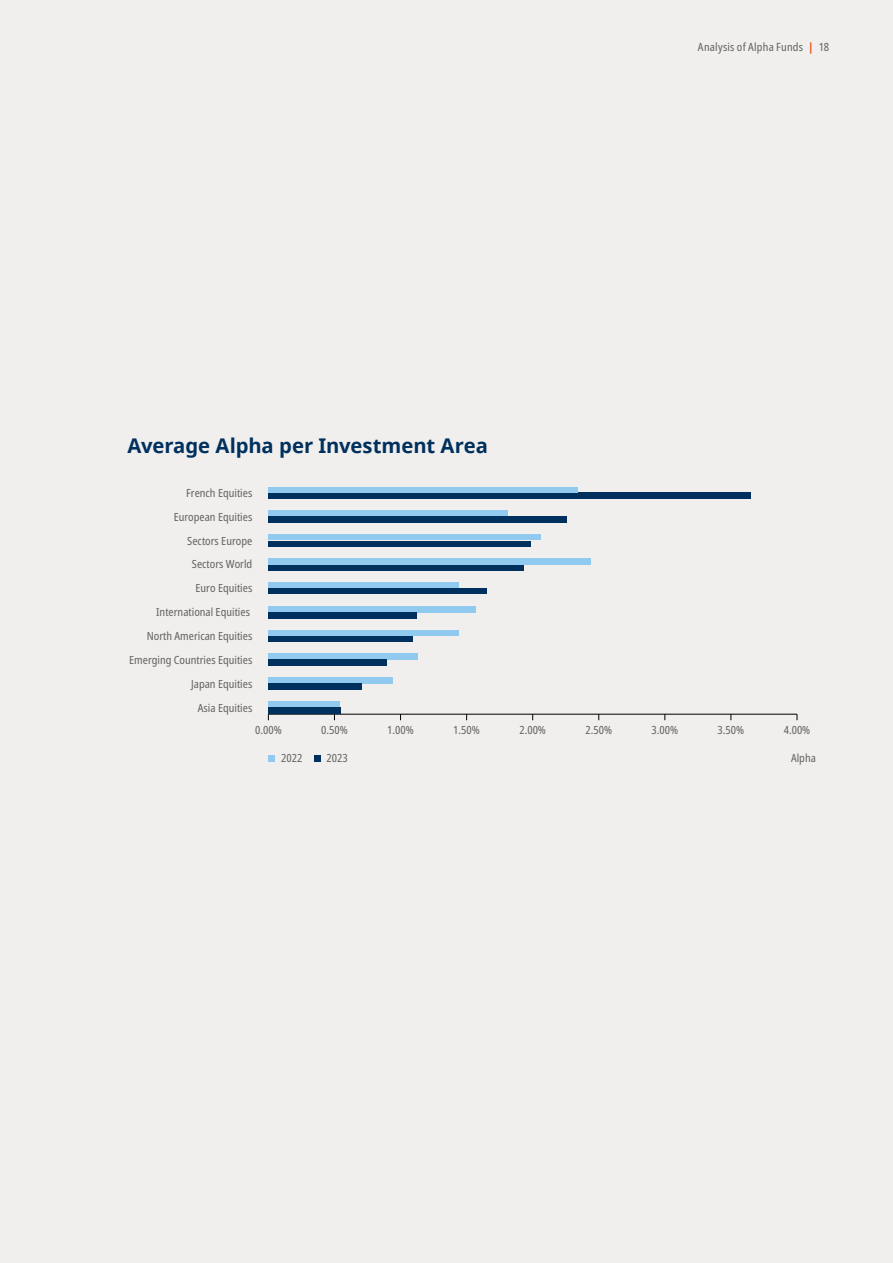
<style>
.page{position:relative;width:893px;height:1263px;background:#f1efed}
.page>*{position:absolute;margin:0;border:0;box-sizing:border-box;transform-origin:0 0}
.t1{font:700 20.25px "Noto Sans";letter-spacing:-.005em;color:#00305d}
.t2{font:condensed 11.25px "Noto Sans";color:#646363}
.t3{font:condensed 11.25px "Noto Sans";letter-spacing:.02em;color:#646363}
.s1{font-weight:700;font-stretch:normal;color:#e84610}
</style>
<div class="page">
<div style="left:268px;top:588px;width:218px;height:6px;background:#00305d"></div>
<div style="left:268px;top:582px;width:191px;height:6px;background:#91caef"></div>
<div style="left:268px;top:564px;width:255px;height:7px;background:#00305d"></div>
<div style="left:268px;top:558px;width:323px;height:7px;background:#91caef"></div>
<div style="left:268px;top:541px;width:263px;height:6px;background:#00305d"></div>
<div style="left:268px;top:534px;width:273px;height:6px;background:#91caef"></div>
<div style="left:268px;top:493px;width:483px;height:6px;background:#00305d"></div>
<svg style="left:314px;top:755px;width:6px;height:6px"></svg>
<div style="left:268px;top:755px;width:7px;height:6px;background:#91caef"></div>
<hr style="left:268px;top:714px;width:529px;height:1px;background:#000">
<div style="left:268px;top:702px;width:72px;height:6px;background:#91caef"></div>
<div style="left:268px;top:708px;width:73px;height:6px;background:#00305d"></div>
<div style="left:268px;top:487px;width:310px;height:6px;background:#91caef"></div>
<div style="left:268px;top:511px;width:240px;height:6px;background:#91caef"></div>
<div style="left:268px;top:517px;width:299px;height:6px;background:#00305d"></div>
<div style="left:268px;top:606px;width:208px;height:6px;background:#91caef"></div>
<div style="left:268px;top:630px;width:191px;height:6px;background:#91caef"></div>
<div style="left:268px;top:636px;width:144px;height:6px;background:#00305d"></div>
<div style="left:268px;top:612px;width:148px;height:6px;background:#00305d"></div>
<div style="left:268px;top:654px;width:150px;height:6px;background:#91caef"></div>
<div style="left:268px;top:660px;width:119px;height:6px;background:#00305d"></div>
<div style="left:268px;top:678px;width:125px;height:6px;background:#91caef"></div>
<div style="left:268px;top:684px;width:94px;height:6px;background:#00305d"></div>
<h1 class="t1" style="left:128px;top:431px;width:362px">Average Alpha per Investment Area</h1>
<p class="t2" style="left:186px;top:485px;width:68px">French Equities</p>
<p class="t2" style="left:174px;top:509px;width:80px">European Equities</p>
<p class="t2" style="left:187px;top:533px;width:67px">Sectors Europe</p>
<p class="t2" style="left:192px;top:556px;width:62px">Sectors World</p>
<p class="t2" style="left:196px;top:580px;width:58px">Euro Equities</p>
<p class="t2" style="left:156px;top:604px;width:95px">International Equities</p>
<p class="t2" style="left:147px;top:628px;width:107px">North American Equities</p>
<p class="t2" style="left:129px;top:652px;width:125px">Emerging Countries Equities</p>
<p class="t2" style="left:191px;top:676px;width:63px">Japan Equities</p>
<p class="t2" style="left:198px;top:700px;width:56px">Asia Equities</p>
<p class="t3" style="left:698px;top:39px;width:133px">Analysis of Alpha Funds <span class="s1">|</span> 18</p>
<p class="t2" style="left:255px;top:722px;width:28px">0.00%</p>
<p class="t2" style="left:321px;top:722px;width:28px">0.50%</p>
<p class="t2" style="left:387px;top:722px;width:28px">1.00%</p>
<p class="t2" style="left:453px;top:722px;width:28px">1.50%</p>
<p class="t2" style="left:519px;top:722px;width:28px">2.00%</p>
<p class="t2" style="left:585px;top:722px;width:28px">2.50%</p>
<p class="t2" style="left:651px;top:722px;width:28px">3.00%</p>
<p class="t2" style="left:718px;top:722px;width:28px">3.50%</p>
<p class="t2" style="left:784px;top:722px;width:28px">4.00%</p>
<p class="t2" style="left:281px;top:750px;width:23px">2022</p>
<p class="t2" style="left:327px;top:750px;width:23px">2023</p>
<p class="t2" style="left:791px;top:750px;width:26px">Alpha</p>
</div>
